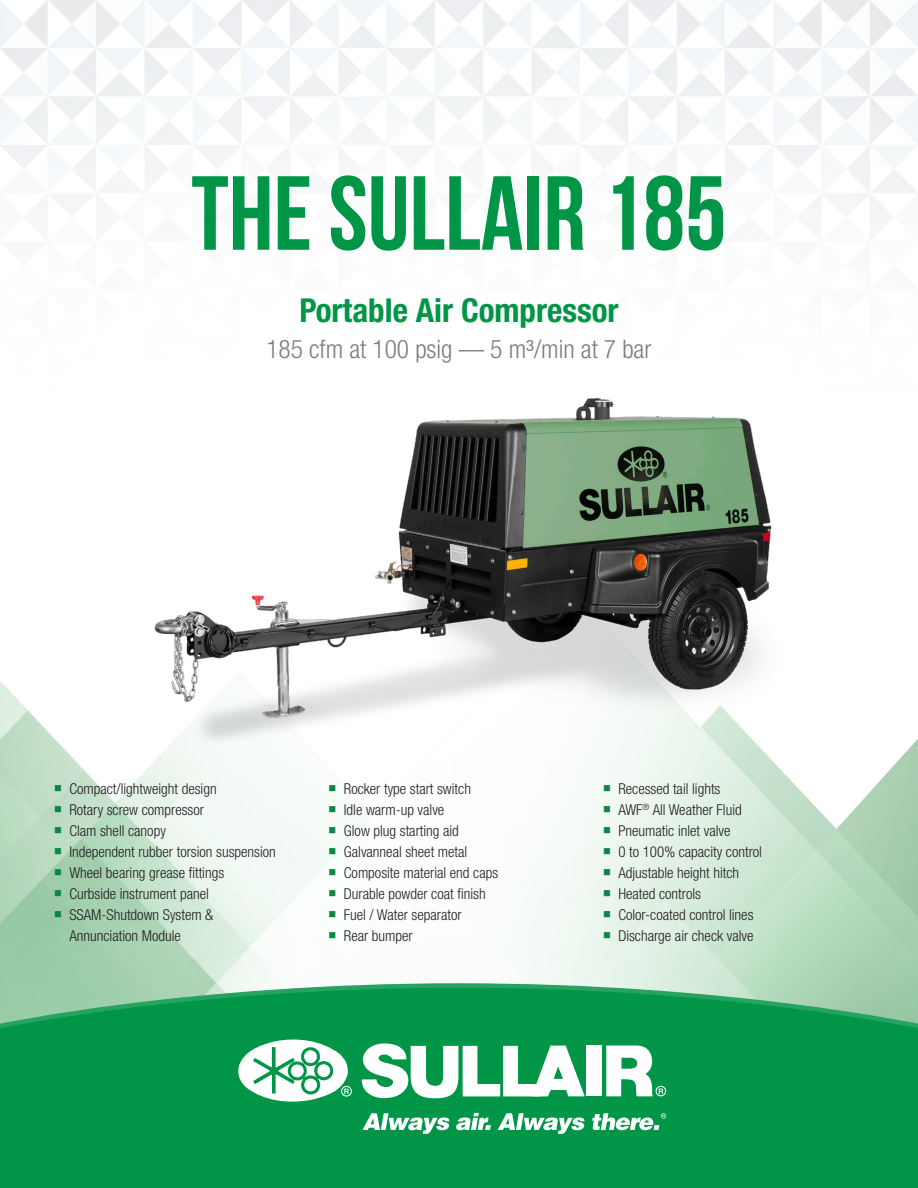
<style>
.page{position:relative;width:918px;height:1188px;background:#fff}
.page>*{position:absolute;margin:0;border:0;box-sizing:border-box;transform-origin:0 0}
.t1{font:700 105px "Bebas Neue";color:#009547}
.t2{font:700 condensed 33px "Helvetica Neue LT Std";color:#009547}
.t3{font:300 condensed 25.5px "Helvetica Neue LT Std";color:#787d83}
.Body_Bullets{font:300 condensed 15px/21px "Helvetica Neue LT Std";color:#231f20}
.s1{color:#0a8645}
</style>
<div class="page">
<img style="left:0;top:0;width:918px;height:981px">
<div style="left:0;top:1034px;width:918px;height:154px;background:#009547"></div>
<svg style="left:0;top:981px;width:918px;height:53px;background:#37a96b"></svg>
<div style="left:587px;top:1046px;width:15px;height:50px;background:#fff"></div>
<svg style="left:361px;top:1042px;width:224px;height:57px"></svg>
<svg style="left:606px;top:1046px;width:60px;height:50px"></svg>
<svg style="left:238px;top:1040px;width:114px;height:64px"></svg>
<svg style="left:363px;top:1113px;width:87px;height:21px"></svg>
<svg style="left:456px;top:1113px;width:35px;height:17px"></svg>
<svg style="left:498px;top:1113px;width:87px;height:21px"></svg>
<svg style="left:592px;top:1113px;width:74px;height:17px"></svg>
<img style="left:150px;top:392px;width:642px;height:357px">
<p class="t1" style="left:191px;top:156px;width:537px">The SULLAIR 185</p>
<p class="t2" style="left:299px;top:290px;width:321px">Portable Air Compressor</p>
<p class="t3" style="left:266px;top:334px;width:387px">185 cfm at 100 psig — 5 m³/min at 7 bar</p>
<p class="Body_Bullets" style="left:54px;top:778px;width:164px"><span class="s1">■</span> Compact/lightweight design</p>
<p class="Body_Bullets" style="left:54px;top:799px;width:152px"><span class="s1">■</span> Rotary screw compressor</p>
<p class="Body_Bullets" style="left:54px;top:820px;width:113px"><span class="s1">■</span> Clam shell canopy</p>
<p class="Body_Bullets" style="left:54px;top:841px;width:223px"><span class="s1">■</span> Independent rubber torsion suspension</p>
<p class="Body_Bullets" style="left:54px;top:862px;width:172px"><span class="s1">■</span> Wheel bearing grease fittings</p>
<p class="Body_Bullets" style="left:54px;top:883px;width:156px"><span class="s1">■</span> Curbside instrument panel</p>
<p class="Body_Bullets" style="left:69px;top:904px;width:146px;text-indent:-15px"><span class="s1">■</span> SSAM-Shutdown System &amp;<br>Annunciation Module</p>
<p class="Body_Bullets" style="left:328px;top:778px;width:144px"><span class="s1">■</span> Rocker type start switch</p>
<p class="Body_Bullets" style="left:328px;top:799px;width:117px"><span class="s1">■</span> Idle warm-up valve</p>
<p class="Body_Bullets" style="left:328px;top:820px;width:132px"><span class="s1">■</span> Glow plug starting aid</p>
<p class="Body_Bullets" style="left:328px;top:841px;width:140px"><span class="s1">■</span> Galvanneal sheet metal</p>
<p class="Body_Bullets" style="left:328px;top:862px;width:171px"><span class="s1">■</span> Composite material end caps</p>
<p class="Body_Bullets" style="left:328px;top:883px;width:159px"><span class="s1">■</span> Durable powder coat finish</p>
<p class="Body_Bullets" style="left:328px;top:904px;width:135px"><span class="s1">■</span> Fuel / Water separator</p>
<p class="Body_Bullets" style="left:328px;top:925px;width:86px"><span class="s1">■</span> Rear bumper</p>
<p class="Body_Bullets" style="left:603px;top:778px;width:119px"><span class="s1">■</span> Recessed tail lights</p>
<p class="Body_Bullets" style="left:603px;top:799px;width:140px"><span class="s1">■</span> AWF<sup>®</sup> All Weather Fluid</p>
<p class="Body_Bullets" style="left:603px;top:820px;width:129px"><span class="s1">■</span> Pneumatic inlet valve</p>
<p class="Body_Bullets" style="left:603px;top:841px;width:161px"><span class="s1">■</span> 0 to 100% capacity control</p>
<p class="Body_Bullets" style="left:603px;top:862px;width:138px"><span class="s1">■</span> Adjustable height hitch</p>
<p class="Body_Bullets" style="left:603px;top:883px;width:100px"><span class="s1">■</span> Heated controls</p>
<p class="Body_Bullets" style="left:603px;top:904px;width:152px"><span class="s1">■</span> Color-coated control lines</p>
<p class="Body_Bullets" style="left:603px;top:925px;width:152px"><span class="s1">■</span> Discharge air check valve</p>
</div>
